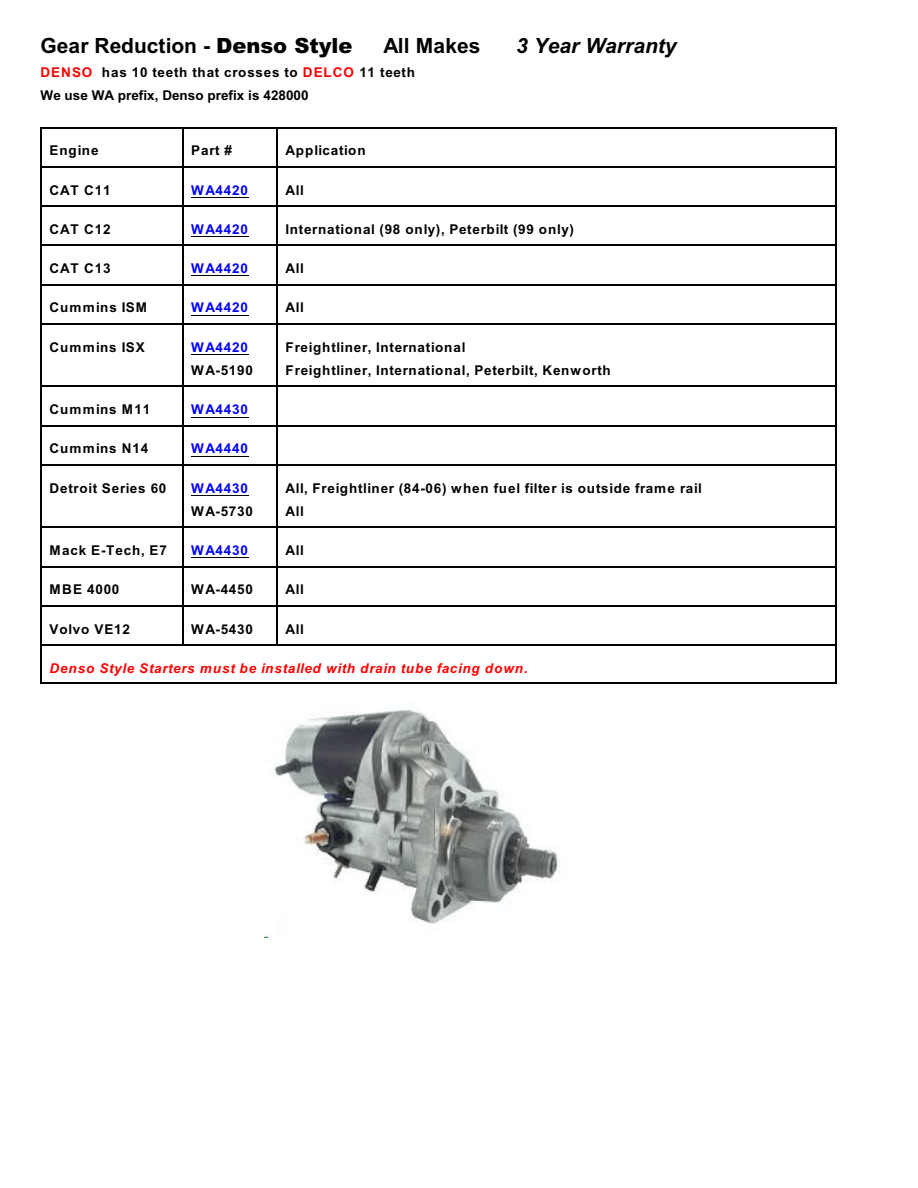
<style>
.page{position:relative;width:918px;height:1188px;background:#fff}
.page>*{position:absolute;margin:0;border:0;box-sizing:border-box;transform-origin:0 0}
.t1{font:700 21px "Arial";letter-spacing:.005em;color:#000}
.t2{font:italic 700 21px "Arial";letter-spacing:.005em;color:#000}
.t3{font:700 13.5px/23.4px "Arial";letter-spacing:.055em;color:#000}
.t4{font:700 13.5px/23.2px "Arial";letter-spacing:.035em;color:#000}
.t5{font:italic 700 13.5px "Arial";letter-spacing:.055em;color:#f00}
.t6{font:700 13.5px "Arial";letter-spacing:.06em;color:#00f}
.s1{font-weight:900;font-style:italic}
.s2{color:#f00}
</style>
<div class="page">
<hr style="left:40px;top:127px;width:2px;height:39px;background:#000">
<hr style="left:40px;top:127px;width:142px;height:1px;background:#000">
<hr style="left:182px;top:127px;width:2px;height:39px;background:#000">
<hr style="left:182px;top:127px;width:95px;height:1px;background:#000">
<hr style="left:277px;top:127px;width:1px;height:39px;background:#000">
<hr style="left:836px;top:127px;width:1px;height:39px;background:#000">
<hr style="left:277px;top:127px;width:560px;height:1px;background:#000">
<hr style="left:40px;top:166px;width:2px;height:39px;background:#000">
<hr style="left:40px;top:166px;width:142px;height:2px;background:#000">
<hr style="left:182px;top:166px;width:2px;height:39px;background:#000">
<hr style="left:182px;top:166px;width:95px;height:2px;background:#000">
<hr style="left:277px;top:166px;width:1px;height:39px;background:#000">
<hr style="left:836px;top:166px;width:1px;height:39px;background:#000">
<hr style="left:277px;top:166px;width:560px;height:2px;background:#000">
<hr style="left:40px;top:206px;width:2px;height:39px;background:#000">
<hr style="left:40px;top:206px;width:142px;height:1px;background:#000">
<hr style="left:182px;top:206px;width:2px;height:39px;background:#000">
<hr style="left:182px;top:206px;width:95px;height:1px;background:#000">
<hr style="left:277px;top:206px;width:1px;height:39px;background:#000">
<hr style="left:836px;top:206px;width:1px;height:39px;background:#000">
<hr style="left:277px;top:206px;width:560px;height:1px;background:#000">
<hr style="left:40px;top:245px;width:2px;height:39px;background:#000">
<hr style="left:40px;top:245px;width:142px;height:1px;background:#000">
<hr style="left:182px;top:245px;width:2px;height:39px;background:#000">
<hr style="left:182px;top:245px;width:95px;height:1px;background:#000">
<hr style="left:277px;top:245px;width:1px;height:39px;background:#000">
<hr style="left:836px;top:245px;width:1px;height:39px;background:#000">
<hr style="left:277px;top:245px;width:560px;height:1px;background:#000">
<hr style="left:40px;top:284px;width:2px;height:39px;background:#000">
<hr style="left:40px;top:284px;width:142px;height:1px;background:#000">
<hr style="left:182px;top:284px;width:2px;height:39px;background:#000">
<hr style="left:182px;top:284px;width:95px;height:1px;background:#000">
<hr style="left:277px;top:284px;width:1px;height:39px;background:#000">
<hr style="left:836px;top:284px;width:1px;height:39px;background:#000">
<hr style="left:277px;top:284px;width:560px;height:1px;background:#000">
<hr style="left:40px;top:323px;width:2px;height:63px;background:#000">
<hr style="left:40px;top:323px;width:142px;height:2px;background:#000">
<hr style="left:182px;top:323px;width:2px;height:63px;background:#000">
<hr style="left:182px;top:323px;width:95px;height:2px;background:#000">
<hr style="left:277px;top:323px;width:1px;height:63px;background:#000">
<hr style="left:836px;top:323px;width:1px;height:63px;background:#000">
<hr style="left:277px;top:323px;width:560px;height:2px;background:#000">
<hr style="left:40px;top:386px;width:2px;height:39px;background:#000">
<hr style="left:40px;top:386px;width:142px;height:1px;background:#000">
<hr style="left:182px;top:386px;width:2px;height:39px;background:#000">
<hr style="left:182px;top:386px;width:95px;height:1px;background:#000">
<hr style="left:277px;top:386px;width:1px;height:39px;background:#000">
<hr style="left:836px;top:386px;width:1px;height:39px;background:#000">
<hr style="left:277px;top:386px;width:560px;height:1px;background:#000">
<hr style="left:40px;top:425px;width:2px;height:39px;background:#000">
<hr style="left:40px;top:425px;width:142px;height:1px;background:#000">
<hr style="left:182px;top:425px;width:2px;height:39px;background:#000">
<hr style="left:182px;top:425px;width:95px;height:1px;background:#000">
<hr style="left:277px;top:425px;width:1px;height:39px;background:#000">
<hr style="left:836px;top:425px;width:1px;height:39px;background:#000">
<hr style="left:277px;top:425px;width:560px;height:1px;background:#000">
<hr style="left:40px;top:464px;width:2px;height:63px;background:#000">
<hr style="left:40px;top:464px;width:142px;height:1px;background:#000">
<hr style="left:182px;top:464px;width:2px;height:63px;background:#000">
<hr style="left:182px;top:464px;width:95px;height:1px;background:#000">
<hr style="left:277px;top:464px;width:1px;height:63px;background:#000">
<hr style="left:836px;top:464px;width:1px;height:63px;background:#000">
<hr style="left:277px;top:464px;width:560px;height:1px;background:#000">
<hr style="left:40px;top:527px;width:2px;height:39px;background:#000">
<hr style="left:40px;top:527px;width:142px;height:1px;background:#000">
<hr style="left:182px;top:527px;width:2px;height:39px;background:#000">
<hr style="left:182px;top:527px;width:95px;height:1px;background:#000">
<hr style="left:277px;top:527px;width:1px;height:39px;background:#000">
<hr style="left:836px;top:527px;width:1px;height:39px;background:#000">
<hr style="left:277px;top:527px;width:560px;height:1px;background:#000">
<hr style="left:40px;top:566px;width:2px;height:39px;background:#000">
<hr style="left:40px;top:566px;width:142px;height:1px;background:#000">
<hr style="left:182px;top:566px;width:2px;height:39px;background:#000">
<hr style="left:182px;top:566px;width:95px;height:1px;background:#000">
<hr style="left:277px;top:566px;width:1px;height:39px;background:#000">
<hr style="left:836px;top:566px;width:1px;height:39px;background:#000">
<hr style="left:277px;top:566px;width:560px;height:1px;background:#000">
<hr style="left:40px;top:605px;width:2px;height:39px;background:#000">
<hr style="left:40px;top:605px;width:142px;height:2px;background:#000">
<hr style="left:182px;top:605px;width:2px;height:39px;background:#000">
<hr style="left:182px;top:605px;width:95px;height:2px;background:#000">
<hr style="left:277px;top:605px;width:1px;height:39px;background:#000">
<hr style="left:836px;top:605px;width:1px;height:39px;background:#000">
<hr style="left:277px;top:605px;width:560px;height:2px;background:#000">
<hr style="left:40px;top:645px;width:2px;height:39px;background:#000">
<hr style="left:40px;top:645px;width:142px;height:1px;background:#000">
<hr style="left:40px;top:682px;width:142px;height:2px;background:#000">
<hr style="left:182px;top:645px;width:95px;height:1px;background:#000">
<hr style="left:182px;top:682px;width:95px;height:2px;background:#000">
<hr style="left:836px;top:645px;width:1px;height:39px;background:#000">
<hr style="left:277px;top:645px;width:560px;height:1px;background:#000">
<hr style="left:277px;top:682px;width:560px;height:2px;background:#000">
<hr style="left:191px;top:197px;width:58px;height:1px;background:#000">
<hr style="left:191px;top:236px;width:58px;height:1px;background:#000">
<hr style="left:191px;top:275px;width:58px;height:1px;background:#000">
<hr style="left:191px;top:315px;width:58px;height:1px;background:#000">
<hr style="left:191px;top:354px;width:58px;height:1px;background:#000">
<hr style="left:191px;top:417px;width:58px;height:1px;background:#000">
<hr style="left:191px;top:456px;width:58px;height:1px;background:#000">
<hr style="left:191px;top:495px;width:58px;height:1px;background:#000">
<hr style="left:191px;top:558px;width:58px;height:1px;background:#000">
<img style="left:264px;top:709px;width:296px;height:229px">
<h1 class="t1" style="left:40px;top:38px;width:314px">Gear Reduction - <span class="s1">Denso Style</span></h1>
<h1 class="t1" style="left:383px;top:38px;width:99px">All Makes</h1>
<h1 class="t2" style="left:516px;top:38px;width:162px">3 Year Warranty</h1>
<p class="t4" style="left:40px;top:61px;width:376px"><span class="s2">DENSO</span> has 10 teeth that crosses to <span class="s2">DELCO</span> 11 teeth<br>We use WA prefix, Denso prefix is 428000</p>
<p class="t3" style="left:50px;top:140px;width:51px">Engine</p>
<p class="t3" style="left:191px;top:140px;width:42px">Part #</p>
<p class="t3" style="left:286px;top:140px;width:82px">Application</p>
<p class="t3" style="left:50px;top:179px;width:63px">CAT C11</p>
<p class="t6" style="left:191px;top:185px;width:58px">WA4420</p>
<p class="t3" style="left:286px;top:179px;width:20px">All</p>
<p class="t3" style="left:50px;top:219px;width:63px">CAT C12</p>
<p class="t6" style="left:191px;top:224px;width:58px">WA4420</p>
<p class="t3" style="left:286px;top:219px;width:290px">International (98 only), Peterbilt (99 only)</p>
<p class="t3" style="left:50px;top:258px;width:63px">CAT C13</p>
<p class="t6" style="left:191px;top:263px;width:58px">WA4420</p>
<p class="t3" style="left:286px;top:258px;width:20px">All</p>
<p class="t3" style="left:50px;top:297px;width:99px">Cummins ISM</p>
<p class="t6" style="left:191px;top:302px;width:58px">WA4420</p>
<p class="t3" style="left:286px;top:297px;width:20px">All</p>
<p class="t3" style="left:50px;top:336px;width:97px">Cummins ISX</p>
<p class="t6" style="left:191px;top:342px;width:58px">WA4420</p>
<p class="t3" style="left:191px;top:360px;width:63px">WA-5190</p>
<p class="t3" style="left:286px;top:336px;width:327px">Freightliner, International<br>Freightliner, International, Peterbilt, Kenworth</p>
<p class="t3" style="left:50px;top:399px;width:102px">Cummins M11</p>
<p class="t6" style="left:191px;top:404px;width:58px">WA4430</p>
<p class="t3" style="left:50px;top:438px;width:100px">Cummins N14</p>
<p class="t6" style="left:191px;top:444px;width:58px">WA4440</p>
<p class="t3" style="left:50px;top:477px;width:118px">Detroit Series 60</p>
<p class="t6" style="left:191px;top:483px;width:58px">WA4430</p>
<p class="t3" style="left:191px;top:501px;width:63px">WA-5730</p>
<p class="t3" style="left:286px;top:478px;width:418px">All, Freightliner (84-06) when fuel filter is outside frame rail<br>All</p>
<p class="t3" style="left:50px;top:540px;width:119px">Mack E-Tech, E7</p>
<p class="t6" style="left:191px;top:545px;width:58px">WA4430</p>
<p class="t3" style="left:286px;top:540px;width:20px">All</p>
<p class="t3" style="left:50px;top:579px;width:71px">MBE 4000</p>
<p class="t3" style="left:191px;top:579px;width:63px">WA-4450</p>
<p class="t3" style="left:286px;top:579px;width:20px">All</p>
<p class="t3" style="left:50px;top:618px;width:82px">Volvo VE12</p>
<p class="t3" style="left:191px;top:618px;width:63px">WA-5430</p>
<p class="t3" style="left:286px;top:618px;width:20px">All</p>
<p class="t5" style="left:50px;top:663px;width:480px">Denso Style Starters must be installed with drain tube facing down.</p>
</div>
